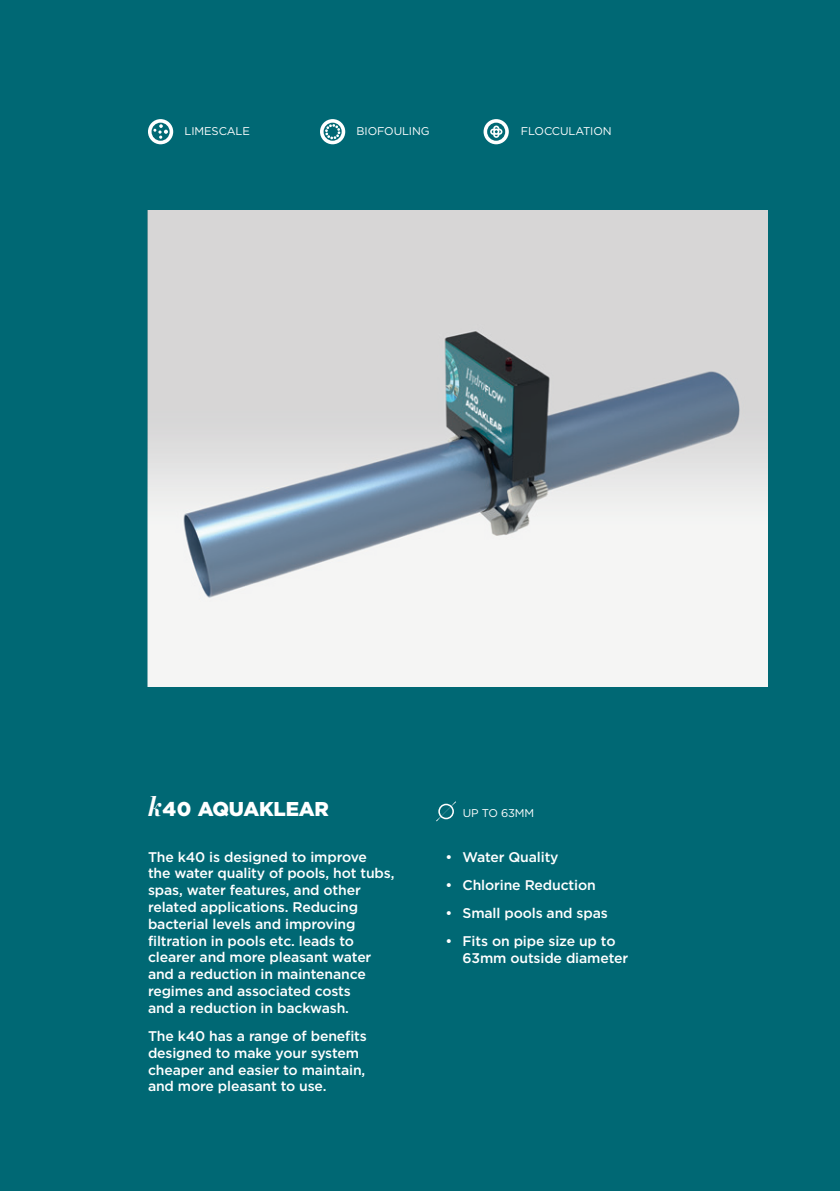
<style>
.page{position:relative;width:840px;height:1191px;background:#fff}
.page>*{position:absolute;margin:0;border:0;box-sizing:border-box;transform-origin:0 0}
.t1{font:900 20px "Gotham HTF";letter-spacing:-.01em;color:#fff}
.t2{font:500 14px/16.8px "Gotham HTF";letter-spacing:-.01em;color:#fff}
.t3{font:11.2px "Gotham HTF";letter-spacing:-.01em;color:#fff}
.s1{font-family:"Chronicle Disp Cond";font-weight:700;font-style:italic;font-size:28px}
</style>
<div class="page">
<div style="left:0;top:0;width:839px;height:1191px;background:#006874"></div>
<svg style="left:483px;top:119px;width:25px;height:25px"></svg>
<svg style="left:320px;top:119px;width:25px;height:25px"></svg>
<svg style="left:148px;top:119px;width:25px;height:25px"></svg>
<svg style="left:436px;top:801px;width:20px;height:20px"></svg>
<img style="left:148px;top:210px;width:619px;height:476px">
<p class="t3" style="left:184px;top:125px;width:67px">LIMESCALE</p>
<p class="t3" style="left:356px;top:125px;width:74px">BIOFOULING</p>
<p class="t3" style="left:520px;top:125px;width:92px">FLOCCULATION</p>
<p class="t1" style="left:148px;top:797px;width:182px"><span class="s1">k</span>40 AQUAKLEAR</p>
<p class="t2" style="left:148px;top:848px;width:248px">The k40 is designed to improve<br>the water quality of pools, hot tubs, spas, water features, and other related applications. Reducing bacterial levels and improving filtration in pools etc. leads to clearer and more pleasant water and a reduction in maintenance regimes and associated costs<br>and a reduction in backwash.</p>
<p class="t2" style="left:148px;top:1027px;width:220px">The k40 has a range of benefits designed to make your system cheaper and easier to maintain, and more pleasant to use.</p>
<p class="t3" style="left:462px;top:806px;width:73px">UP TO 63MM</p>
<p class="t2" style="left:445px;top:848px;width:114px">• Water Quality</p>
<p class="t2" style="left:445px;top:876px;width:152px">• Chlorine Reduction</p>
<p class="t2" style="left:445px;top:904px;width:164px">• Small pools and spas</p>
<p class="t2" style="left:462px;top:932px;width:167px;text-indent:-17px">• Fits on pipe size up to<br>63mm outside diameter</p>
</div>
